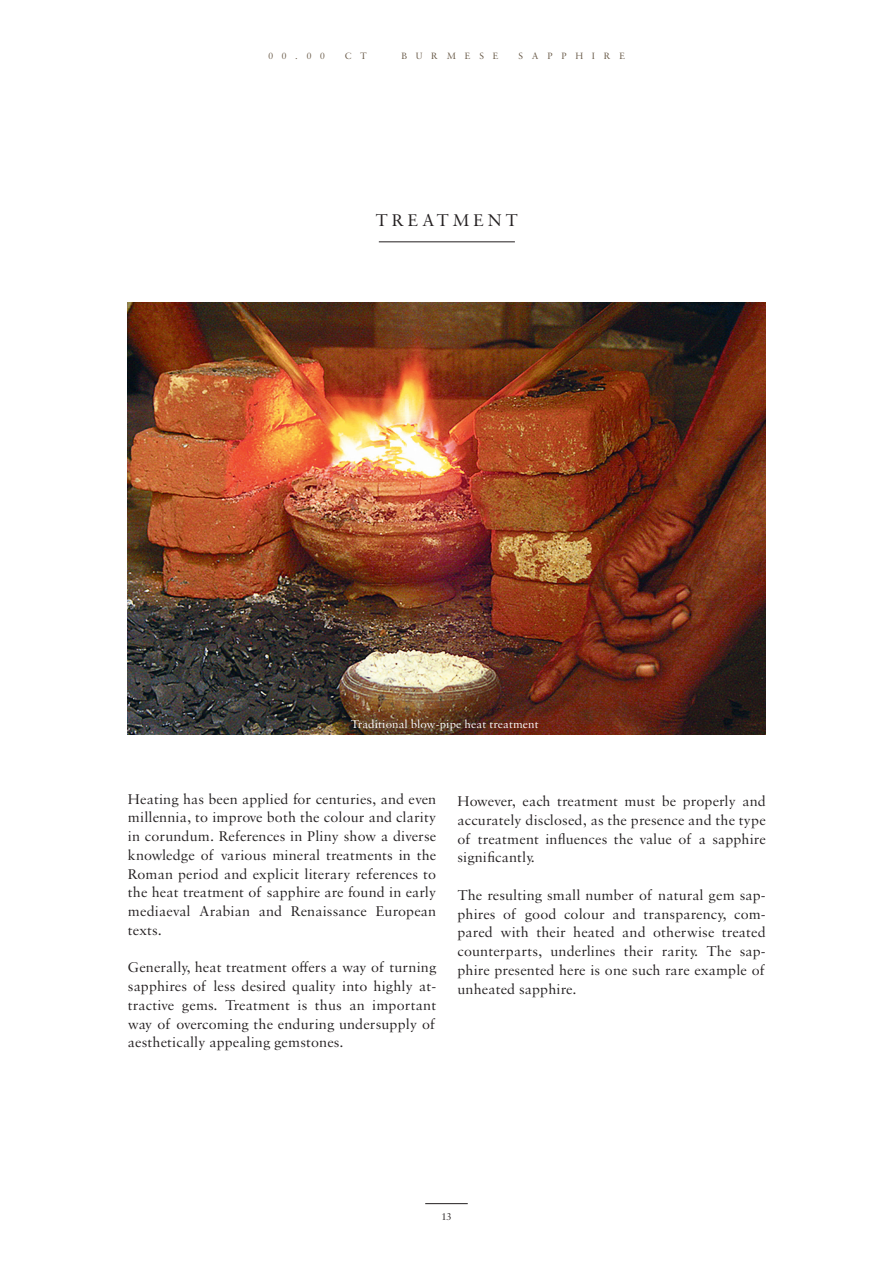
<style>
.page{position:relative;width:893px;height:1263px;background:#fff}
.page>*{position:absolute;margin:0;border:0;box-sizing:border-box;transform-origin:0 0}
.t1{font:18px "Sabon MT Pro";letter-spacing:.2em;color:#231f20}
.Grundtext{font:15px/18.8px "Sabon MT Pro";letter-spacing:.01em;color:#231f20;text-align:justify}
.Legende{font:12px "Sabon MT Pro";letter-spacing:.01em;color:#fff}
.t2{font:10.5px "Sabon MT Pro";color:#231f20}
.t3{font:9.75px "Sabon MT Pro";letter-spacing:.9em;color:#685947}
</style>
<div class="page">
<hr style="left:379px;top:242px;width:136px;height:1px;background:#231f20">
<img style="left:128px;top:303px;width:638px;height:432px">
<hr style="left:425px;top:1203px;width:43px;height:1px;background:#231f20">
<p class="t3" style="left:268px;top:50px;width:58px">00.00</p>
<p class="t3" style="left:345px;top:50px;width:24px">C T</p>
<p class="t3" style="left:402px;top:50px;width:98px">BURMESE</p>
<p class="t3" style="left:518px;top:50px;width:108px">SAPPHIRE</p>
<p class="t1" style="left:376px;top:209px;width:144px">TREATMENT</p>
<p class="Legende" style="left:351px;top:717px;width:189px">Traditional blow-pipe heat treatment</p>
<p class="Grundtext" style="left:128px;top:789px;width:310px">Heating has been applied for centuries, and even millennia, to improve both the colour and clarity in corundum. References in Pliny show a diverse knowledge of various mineral treatments in the Roman period and explicit literary references to the heat treatment of sapphire are found in early mediaeval Arabian and Renaissance European texts.</p>
<p class="Grundtext" style="left:128px;top:958px;width:310px">Generally, heat treatment offers a way of turning sapphires of less desired quality into highly at&shy;tractive gems. Treatment is thus an important way of overcoming the enduring undersupply of aesthetically appealing gemstones.</p>
<p class="Grundtext" style="left:457px;top:792px;width:310px">However, each treatment must be properly and accurately disclosed, as the presence and the type of treatment influences the value of a sapphire significantly.</p>
<p class="Grundtext" style="left:457px;top:885px;width:310px">The resulting small number of natural gem sap&shy;phires of good colour and transparency, com&shy;pared with their heated and otherwise treated counterparts, underlines their rarity. The sap&shy;phire presented here is one such rare example of unheated sapphire.</p>
<p class="t2" style="left:441px;top:1211px;width:12px">13</p>
</div>
